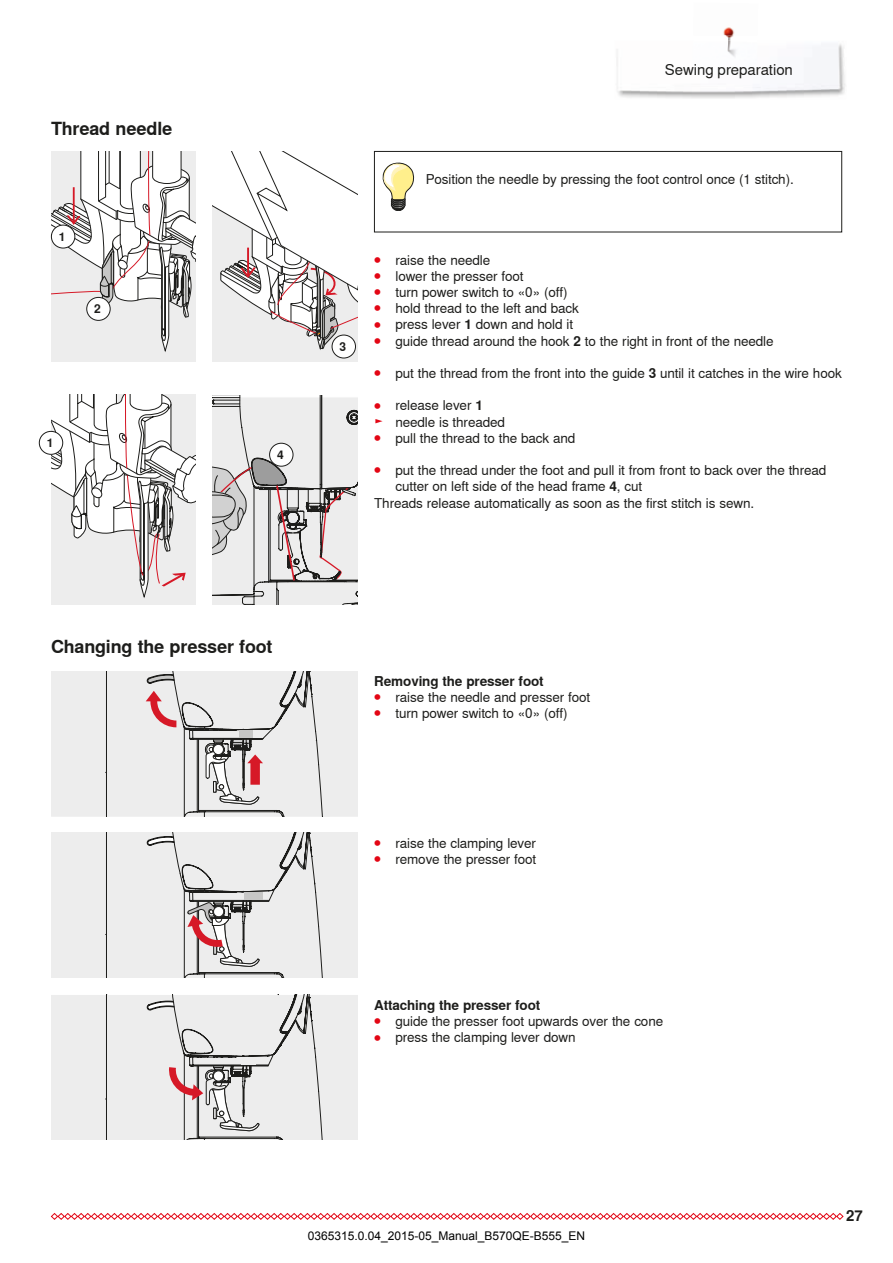
<style>
.page{position:relative;width:893px;height:1263px;background:#fff}
.page>*{position:absolute;margin:0;border:0;box-sizing:border-box;transform-origin:0 0}
.t1{font:700 18px "Nimbus Sans Global";letter-spacing:-.01em;color:#1d1d1b}
.t2{font:15px "Nimbus Sans Global";letter-spacing:-.005em;color:#1d1d1b}
.t3{font:700 15px "Nimbus Sans Global";color:#1d1d1b}
.t4{font:13.5px/16.2px "Nimbus Sans Global";letter-spacing:-.01em;color:#1d1d1b}
.t5{font:12px "Arial";color:#000}
.t6{font:700 12px "Nimbus Sans Global";color:#1d1d1b}
.s1{font-weight:700;font-size:12px;color:#e30614}
.s2{font-weight:700}
.s3{color:#e30614}
</style>
<div class="page">
<svg style="left:51px;top:1213px;width:793px;height:7px"></svg>
<img style="left:617px;top:44px;width:228px;height:54px">
<img style="left:692px;top:27px;width:66px;height:48px">
<svg style="left:383px;top:163px;width:31px;height:48px"></svg>
<div style="left:374px;top:151px;width:468px;height:81px;border:1px solid #1d1d1b"></div>
<svg style="left:51px;top:671px;width:306px;height:146px;background:#dfdddd"></svg>
<svg style="left:51px;top:833px;width:306px;height:144px;background:#e0dede"></svg>
<svg style="left:51px;top:995px;width:306px;height:144px;background:#e1dfdf"></svg>
<svg style="left:213px;top:395px;width:144px;height:210px;background:#d3d1d1"></svg>
<div style="left:270px;top:443px;width:23px;height:23px;background:#fff;border-radius:50%"></div>
<div style="left:269px;top:443px;width:24px;height:24px;border:1px solid #1d1d1b;border-radius:50%"></div>
<div style="left:51px;top:151px;width:145px;height:211px;background:#ededed"></div>
<svg style="left:51px;top:151px;width:145px;height:200px"></svg>
<div style="left:213px;top:151px;width:144px;height:211px;background:#ededed"></div>
<svg style="left:213px;top:151px;width:144px;height:198px"></svg>
<svg style="left:51px;top:394px;width:145px;height:211px"></svg>
<div style="left:87px;top:297px;width:23px;height:23px;background:#fff;border-radius:50%"></div>
<div style="left:86px;top:297px;width:25px;height:24px;border:1px solid #1d1d1b;border-radius:50%"></div>
<div style="left:332px;top:335px;width:23px;height:23px;background:#fff;border-radius:50%"></div>
<div style="left:332px;top:335px;width:24px;height:23px;border:1px solid #1d1d1b;border-radius:50%"></div>
<div style="left:51px;top:225px;width:24px;height:23px;background:#fff;border-radius:50%"></div>
<div style="left:51px;top:225px;width:24px;height:23px;border:1px solid #1d1d1b;border-radius:50%"></div>
<div style="left:39px;top:431px;width:24px;height:23px;background:#fff;border-radius:50%"></div>
<div style="left:39px;top:431px;width:24px;height:24px;border:1px solid #1d1d1b;border-radius:50%"></div>
<h1 class="t1" style="left:51px;top:118px;width:123px">Thread needle</h1>
<p class="t6" style="left:59px;top:230px;width:8px">1</p>
<p class="t6" style="left:94px;top:302px;width:8px">2</p>
<p class="t6" style="left:47px;top:436px;width:8px">1</p>
<p class="t6" style="left:277px;top:448px;width:8px">4</p>
<h1 class="t1" style="left:51px;top:637px;width:223px">Changing the presser foot</h1>
<p class="t2" style="left:665px;top:61px;width:130px">Sewing preparation</p>
<p class="t6" style="left:339px;top:340px;width:10px">C</p>
<p class="t6" style="left:340px;top:340px;width:8px">3</p>
<p class="t4" style="left:426px;top:171px;width:370px">Position the needle by pressing the foot control once (1 stitch).</p>
<p class="t4" style="left:374px;top:252px;width:401px"><span class="s1">⦁</span> raise the needle<br><span class="s1">⦁</span> lower the presser foot<br><span class="s1">⦁</span> turn power switch to «0» (off)<br><span class="s1">⦁</span> hold thread to the left and back<br><span class="s1">⦁</span> press lever <span class="s2">1</span> down and hold it<br><span class="s1">⦁</span> guide thread around the hook <span class="s2">2</span> to the right in front of the needle</p>
<p class="t4" style="left:374px;top:365px;width:469px"><span class="s1">⦁</span> put the thread from the front into the guide <span class="s2">3</span> until it catches in the wire hook</p>
<p class="t4" style="left:374px;top:398px;width:203px"><span class="s1">⦁</span> release lever <span class="s2">1<br></span><span class="s3">►</span> needle is threaded<br><span class="s1">⦁</span> pull the thread to the back and</p>
<p class="t4" style="left:374px;top:462px;width:454px"><span class="s1">⦁</span> put the thread under the foot and pull it from front to back over the thread</p>
<p class="t4" style="left:395px;top:479px;width:248px">cutter on left side of the head frame <span class="s2">4</span>, cut</p>
<p class="t4" style="left:374px;top:495px;width:381px">Threads release automatically as soon as the first stitch is sewn.</p>
<p class="t4" style="left:374px;top:673px;width:218px"><span class="s2">Removing the presser foot<br></span><span class="s1">⦁</span> raise the needle and presser foot <span class="s1">⦁</span> turn power switch to «0» (off)</p>
<p class="t4" style="left:374px;top:835px;width:163px"><span class="s1">⦁</span> raise the clamping lever <span class="s1">⦁</span> remove the presser foot</p>
<p class="t4" style="left:374px;top:997px;width:290px"><span class="s2">Attaching the presser foot<br></span><span class="s1">⦁</span> guide the presser foot upwards over the cone <span class="s1">⦁</span> press the clamping lever down</p>
<p class="t5" style="left:308px;top:1227px;width:279px">0365315.0.04_2015-05_Manual_B570QE-B555_EN</p>
<p class="t3" style="left:846px;top:1207px;width:18px">27</p>
</div>
